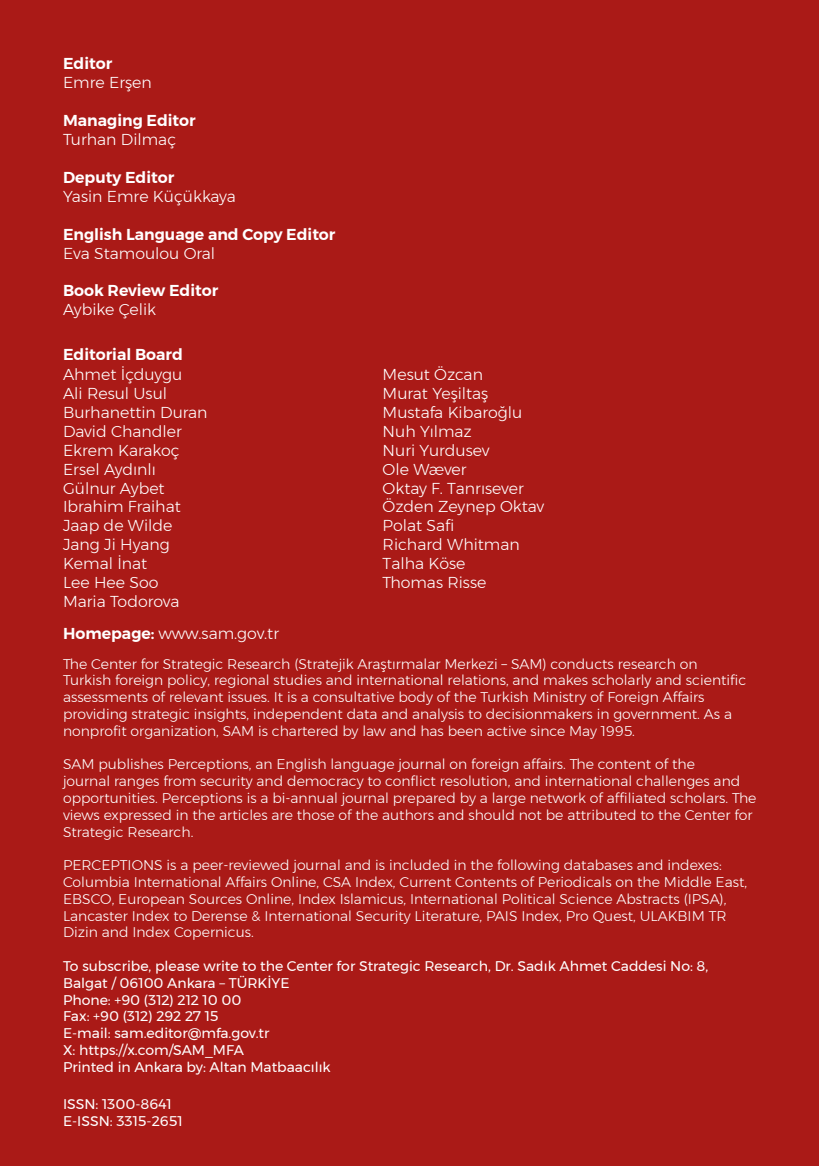
<style>
.page{position:relative;width:819px;height:1166px;background:#aa1a17}
.page>*{position:absolute;margin:0;border:0;box-sizing:border-box;transform-origin:0 0}
.t1{font:300 15.75px/18.9px "Montserrat";color:#fff}
.t2{font:600 15.75px "Montserrat";color:#fff}
.t3{font:300 14px/16.8px "Montserrat";color:#fff}
.t4{font:14px/16.8px "Montserrat";color:#fff}
.s1{font-weight:600}
</style>
<div class="page">
<p class="t2" style="left:63px;top:51px;width:51px">Editor</p>
<p class="t1" style="left:63px;top:73px;width:90px">Emre Erşen</p>
<p class="t2" style="left:63px;top:108px;width:134px">Managing Editor</p>
<p class="t1" style="left:63px;top:130px;width:115px">Turhan Dilmaç</p>
<p class="t2" style="left:63px;top:165px;width:113px">Deputy Editor</p>
<p class="t1" style="left:63px;top:186px;width:174px">Yasin Emre Küçükkaya</p>
<p class="t2" style="left:63px;top:222px;width:274px">English Language and Copy Editor</p>
<p class="t1" style="left:63px;top:243px;width:154px">Eva Stamoulou Oral</p>
<p class="t2" style="left:63px;top:278px;width:157px">Book Review Editor</p>
<p class="t1" style="left:63px;top:300px;width:95px">Aybike Çelik</p>
<p class="t2" style="left:63px;top:342px;width:121px">Editorial Board</p>
<p class="t1" style="left:63px;top:365px;width:146px">Ahmet İçduygu<br>Ali Resul Usul<br>Burhanettin Duran<br>David Chandler<br>Ekrem Karakoç<br>Ersel Aydınlı<br>Gülnur Aybet<br>Ibrahim Fraihat<br>Jaap de Wilde<br>Jang Ji Hyang<br>Kemal İnat<br>Lee Hee Soo<br>Maria Todorova</p>
<p class="t1" style="left:382px;top:365px;width:163px">Mesut Özcan<br>Murat Yeşiltaş<br>Mustafa Kibaroğlu<br>Nuh Yılmaz<br>Nuri Yurdusev<br>Ole Wæver<br>Oktay F. Tanrısever<br>Özden Zeynep Oktav<br>Polat Safi<br>Richard Whitman<br>Talha Köse<br>Thomas Risse</p>
<p class="t1" style="left:63px;top:623px;width:217px"><span class="s1">Homepage:</span> www.sam.gov.tr</p>
<p class="t3" style="left:63px;top:655px;width:684px">The Center for Strategic Research (Stratejik Araştırmalar Merkezi – SAM) conducts research on Turkish foreign policy, regional studies and international relations, and makes scholarly and scientific assessments of relevant issues. It is a consultative body of the Turkish Ministry of Foreign Affairs providing strategic insights, independent data and analysis to decisionmakers in government. As a nonprofit organization, SAM is chartered by law and has been active since May 1995.</p>
<p class="t3" style="left:63px;top:756px;width:695px">SAM publishes Perceptions, an English language journal on foreign affairs. The content of the<br>journal ranges from security and democracy to conflict resolution, and international challenges and opportunities. Perceptions is a bi-annual journal prepared by a large network of affiliated scholars. The views expressed in the articles are those of the authors and should not be attributed to the Center for Strategic Research.</p>
<p class="t3" style="left:63px;top:856px;width:685px">PERCEPTIONS is a peer-reviewed journal and is included in the following databases and indexes:<br>Columbia International Affairs Online, CSA Index, Current Contents of Periodicals on the Middle East, EBSCO, European Sources Online, Index Islamicus, International Political Science Abstracts (IPSA), Lancaster Index to Derense &amp; International Security Literature, PAIS Index, Pro Quest, ULAKBIM TR Dizin and Index Copernicus.</p>
<p class="t4" style="left:63px;top:957px;width:646px">To subscribe, please write to the Center for Strategic Research, Dr. Sadık Ahmet Caddesi No: 8, Balgat / 06100 Ankara – TÜRKİYE<br>Phone: +90 (312) 212 10 00<br>Fax: +90 (312) 292 27 15<br>E-mail: sam.editor@mfa.gov.tr<br>X: https://x.com/SAM_MFA<br>Printed in Ankara by: Altan Matbaacılık</p>
<p class="t4" style="left:63px;top:1096px;width:121px">ISSN: 1300-8641<br>E-ISSN: 3315-2651</p>
</div>
